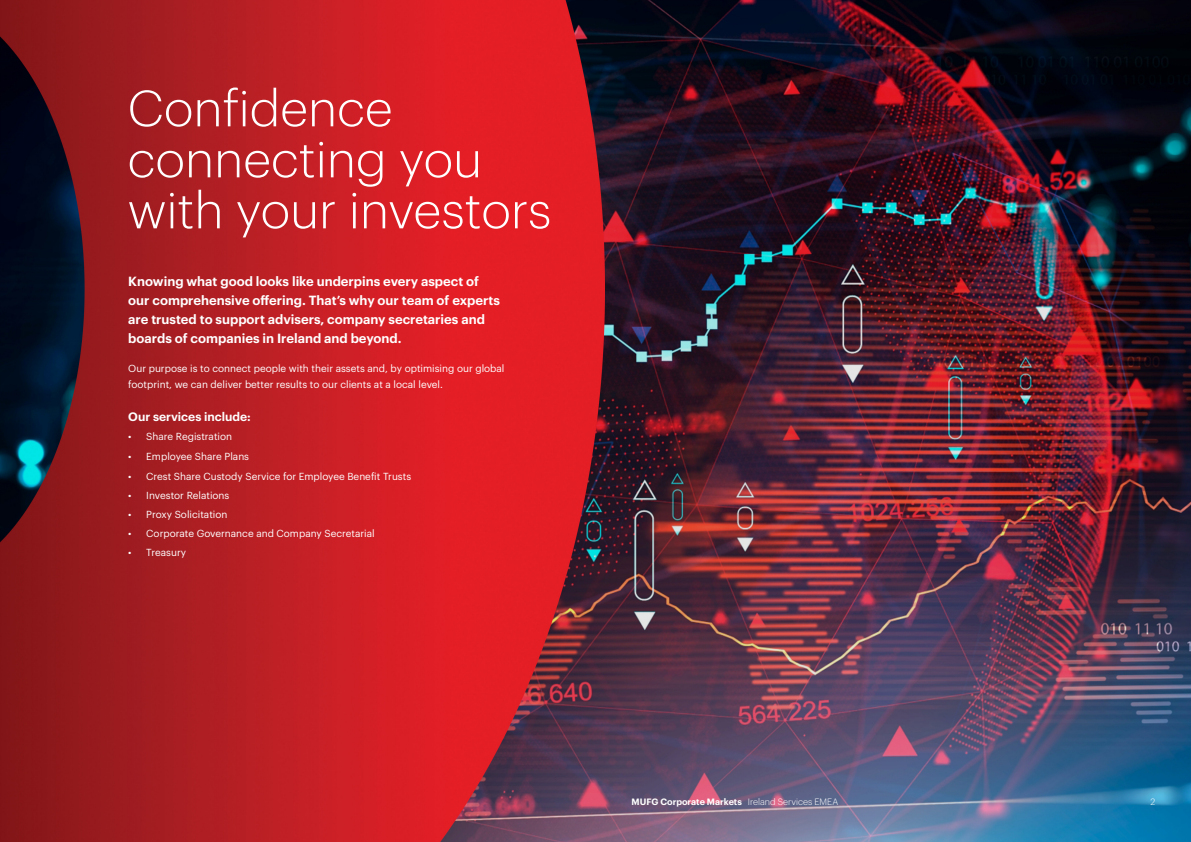
<style>
.page{position:relative;width:1191px;height:842px;background:#fff}
.page>*{position:absolute;margin:0;border:0;box-sizing:border-box;transform-origin:0 0}
.t1{font:300 50px/51px "Graphik";color:#fff}
.t2{font:600 13px/19px "Graphik";color:#fff}
.t3{font:600 12px "Graphik";color:#fff}
.t4{font:10px/16px "Graphik";color:#fff}
.t5{font:600 9px "Graphik";color:#fff}
.t6{font:300 9px "Graphik";color:#fff}
.s1{font-weight:300}
</style>
<div class="page">
<img style="left:0;top:0;width:1191px;height:842px">
<h1 class="t1" style="left:128px;top:79px;width:425px">Confidence connecting you with your investors</h1>
<h2 class="t2" style="left:128px;top:270px;width:373px">Knowing what good looks like underpins every aspect of our comprehensive offering. That’s why our team of experts are trusted to support advisers, company secretaries and boards of companies in Ireland and beyond.</h2>
<p class="t4" style="left:128px;top:359px;width:378px">Our purpose is to connect people with their assets and, by optimising our global footprint, we can deliver better results to our clients at a local level.</p>
<p class="t3" style="left:128px;top:407px;width:124px">Our services include:</p>
<p class="t4" style="left:128px;top:427px;width:105px">• Share Registration</p>
<p class="t4" style="left:128px;top:447px;width:122px">• Employee Share Plans</p>
<p class="t4" style="left:128px;top:467px;width:284px">• Crest Share Custody Service for Employee Benefit Trusts</p>
<p class="t4" style="left:128px;top:486px;width:103px">• Investor Relations</p>
<p class="t4" style="left:128px;top:505px;width:101px">• Proxy Solicitation</p>
<p class="t4" style="left:128px;top:524px;width:248px">• Corporate Governance and Company Secretarial</p>
<p class="t4" style="left:128px;top:543px;width:59px">• Treasury</p>
<p class="t5" style="left:631px;top:795px;width:208px">MUFG Corporate Markets <span class="s1">Ireland Services EMEA</span></p>
<p class="t6" style="left:1150px;top:795px;width:6px">2</p>
</div>
